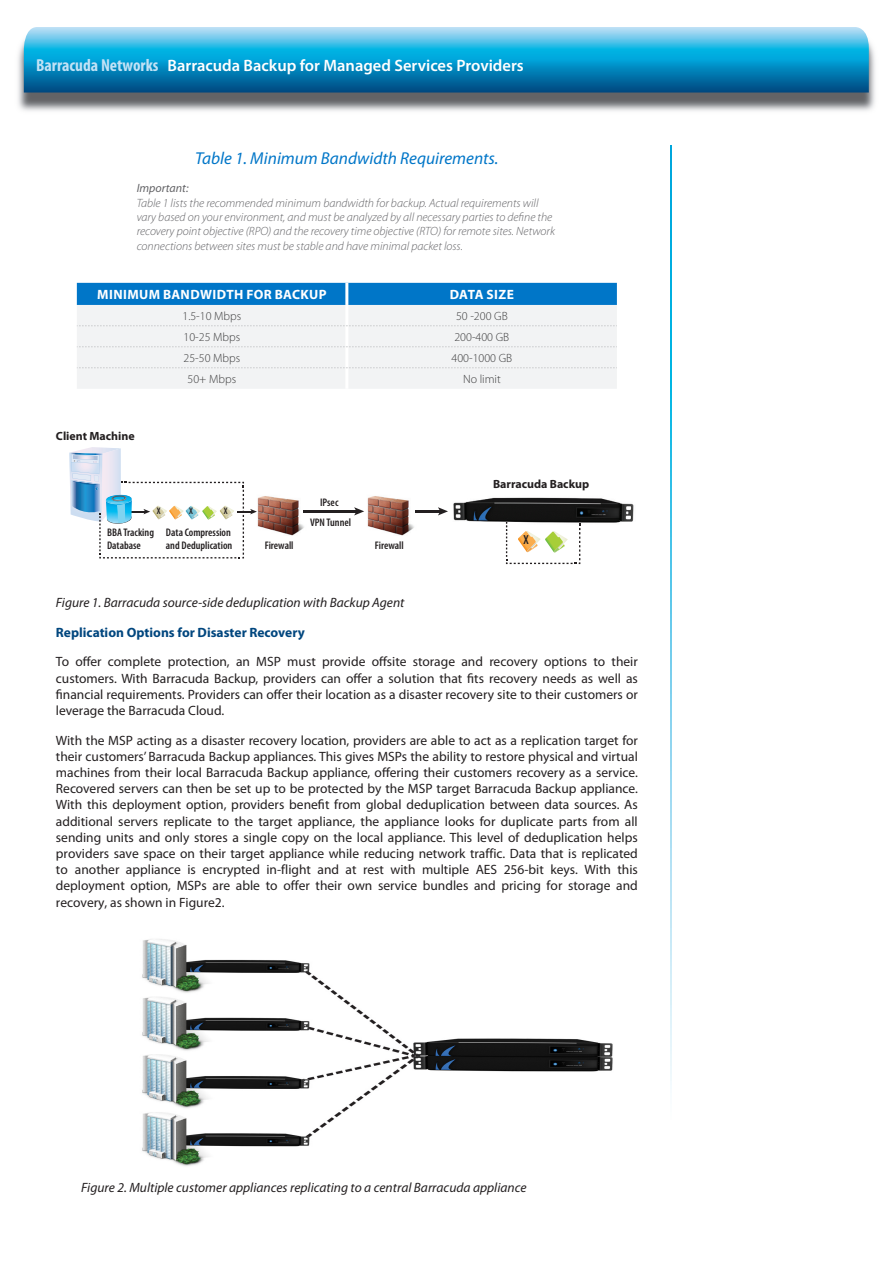
<style>
.page{position:relative;width:893px;height:1263px;background:#fff}
.page>*{position:absolute;margin:0;border:0;box-sizing:border-box;transform-origin:0 0}
._13_Whitepaper{font:italic 17.25px "Myriad Pro";color:#0076c8}
.t1{font:600 16.5px "Myriad Pro";color:#fff}
._09_Whitepaper{font:13.5px/16.2px "Myriad Pro";color:#231f20;text-align:justify}
._09_Whitepaper-2{font:italic 13.5px "Myriad Pro";color:#231f20}
._09_Whitepaper-3{font:700 13.5px "Myriad Pro";color:#00467e}
.table-headers{font:700 13.5px "Myriad Pro";letter-spacing:.025em;color:#fff}
.t2{font:600 condensed 13.2px "Myriad Pro";color:#231f20}
._13_Whitepaper-2{font:italic 300 12px/14.4px "Myriad Pro";color:#636366}
.table-body{font:300 12px "Myriad Pro";color:#3e3e3f}
._13_Whitepaper-3{font:italic 12px "Myriad Pro";color:#636366}
.t3{font:700 11.85px "Myriad Pro";color:#231f20}
.t4{font:600 condensed 11.1px/13.2px "Myriad Pro";color:#231f20}
.t5{font:600 condensed 9.6px "Myriad Pro";color:#231f20}
.s1{font-weight:700;font-stretch:condensed;font-size:17.4px;color:#c1e2f6}
</style>
<div class="page">
<svg style="left:670px;top:146px;width:1px;height:943px"></svg>
<img style="left:18px;top:41px;width:857px;height:70px">
<svg style="left:24px;top:27px;width:845px;height:66px;background:#259ac8"></svg>
<div style="left:77px;top:283px;width:540px;height:22px;background:#0076c8"></div>
<div style="left:77px;top:305px;width:540px;height:84px;background:#f2f3f4"></div>
<hr style="left:345px;top:283px;width:3px;height:22px;background:#fff">
<hr style="left:345px;top:305px;width:3px;height:21px;background:#fff">
<hr style="left:345px;top:326px;width:3px;height:21px;background:#fff">
<hr style="left:345px;top:347px;width:3px;height:21px;background:#fff">
<hr style="left:345px;top:368px;width:3px;height:21px;background:#fff">
<svg style="left:77px;top:325px;width:540px;height:1px"></svg>
<svg style="left:77px;top:346px;width:540px;height:1px"></svg>
<svg style="left:77px;top:367px;width:540px;height:1px"></svg>
<img style="left:257px;top:496px;width:52px;height:40px">
<img style="left:367px;top:496px;width:52px;height:40px">
<img style="left:453px;top:497px;width:181px;height:36px">
<hr style="left:415px;top:510px;width:26px;height:2px;background:#231f20">
<svg style="left:438px;top:507px;width:10px;height:8px"></svg>
<hr style="left:303px;top:510px;width:54px;height:2px;background:#231f20">
<svg style="left:354px;top:507px;width:10px;height:8px"></svg>
<svg style="left:69px;top:447px;width:188px;height:111px"></svg>
<svg style="left:506px;top:519px;width:74px;height:45px"></svg>
<img style="left:142px;top:939px;width:471px;height:227px">
<p class="t1" style="left:36px;top:56px;width:489px"><span class="s1">Barracuda Networks</span> Barracuda Backup for Managed Services Providers</p>
<p class="_13_Whitepaper" style="left:195px;top:149px;width:305px">Table 1. Minimum Bandwidth Requirements.</p>
<p class="_13_Whitepaper-3" style="left:137px;top:182px;width:53px">Important:</p>
<p class="_13_Whitepaper-2" style="left:137px;top:196px;width:420px">Table 1 lists the recommended minimum bandwidth for backup. Actual requirements will vary based on your environment, and must be analyzed by all necessary parties to define the recovery point objective (RPO) and the recovery time objective (RTO) for remote sites. Network connections between sites must be stable and have minimal packet loss.</p>
<p class="table-headers" style="left:97px;top:287px;width:231px">MINIMUM BANDWIDTH FOR BACKUP</p>
<p class="table-headers" style="left:450px;top:287px;width:66px">DATA SIZE</p>
<p class="table-body" style="left:182px;top:309px;width:60px">1.5-10 Mbps</p>
<p class="table-body" style="left:456px;top:309px;width:53px">50 -200 GB</p>
<p class="table-body" style="left:184px;top:330px;width:58px">10-25 Mbps</p>
<p class="table-body" style="left:454px;top:330px;width:56px">200-400 GB</p>
<p class="table-body" style="left:184px;top:351px;width:58px">25-50 Mbps</p>
<p class="table-body" style="left:451px;top:351px;width:62px">400-1000 GB</p>
<p class="table-body" style="left:188px;top:372px;width:50px">50+ Mbps</p>
<p class="table-body" style="left:463px;top:372px;width:39px">No limit</p>
<p class="t3" style="left:56px;top:429px;width:80px">Client Machine</p>
<p class="t5" style="left:157px;top:505px;width:5px">X</p>
<p class="t5" style="left:189px;top:505px;width:5px">X</p>
<p class="t5" style="left:224px;top:505px;width:5px">X</p>
<p class="t4" style="left:107px;top:526px;width:48px">BBA Tracking<br>Database</p>
<p class="t4" style="left:166px;top:526px;width:68px">Data Compression and Deduplication</p>
<p class="t4" style="left:310px;top:492px;width:43px;line-height:20.2px;text-align:center">IPsec<br>VPN Tunnel</p>
<p class="t4" style="left:265px;top:538px;width:30px">Firewall</p>
<p class="t4" style="left:375px;top:538px;width:30px">Firewall</p>
<p class="t3" style="left:493px;top:477px;width:98px">Barracuda Backup</p>
<p class="t2" style="left:524px;top:532px;width:7px">X</p>
<p class="_09_Whitepaper-2" style="left:56px;top:595px;width:350px">Figure 1. Barracuda source-side deduplication with Backup Agent</p>
<p class="_09_Whitepaper-3" style="left:56px;top:624px;width:250px">Replication Options for Disaster Recovery</p>
<p class="_09_Whitepaper" style="left:56px;top:654px;width:583px">To offer complete protection, an MSP must provide offsite storage and recovery options to their customers. With Barracuda Backup, providers can offer a solution that fits recovery needs as well as financial requirements. Providers can offer their location as a disaster recovery site to their customers or leverage the Barracuda Cloud.</p>
<p class="_09_Whitepaper" style="left:56px;top:732px;width:583px">With the MSP acting as a disaster recovery location, providers are able to act as a replication target for their customers’ Barracuda Backup appliances. This gives MSPs the ability to restore physical and virtual machines from their local Barracuda Backup appliance, offering their customers recovery as a service.<br>Recovered servers can then be set up to be protected by the MSP target Barracuda Backup appliance.<br>With this deployment option, providers benefit from global deduplication between data sources. As additional servers replicate to the target appliance, the appliance looks for duplicate parts from all sending units and only stores a single copy on the local appliance. This level of deduplication helps providers save space on their target appliance while reducing network traffic. Data that is replicated to another appliance is encrypted in-flight and at rest with multiple AES 256-bit keys. With this deployment option, MSPs are able to offer their own service bundles and pricing for storage and recovery, as shown in Figure2.</p>
<p class="_09_Whitepaper-2" style="left:81px;top:1179px;width:447px">Figure 2. Multiple customer appliances replicating to a central Barracuda appliance</p>
</div>
